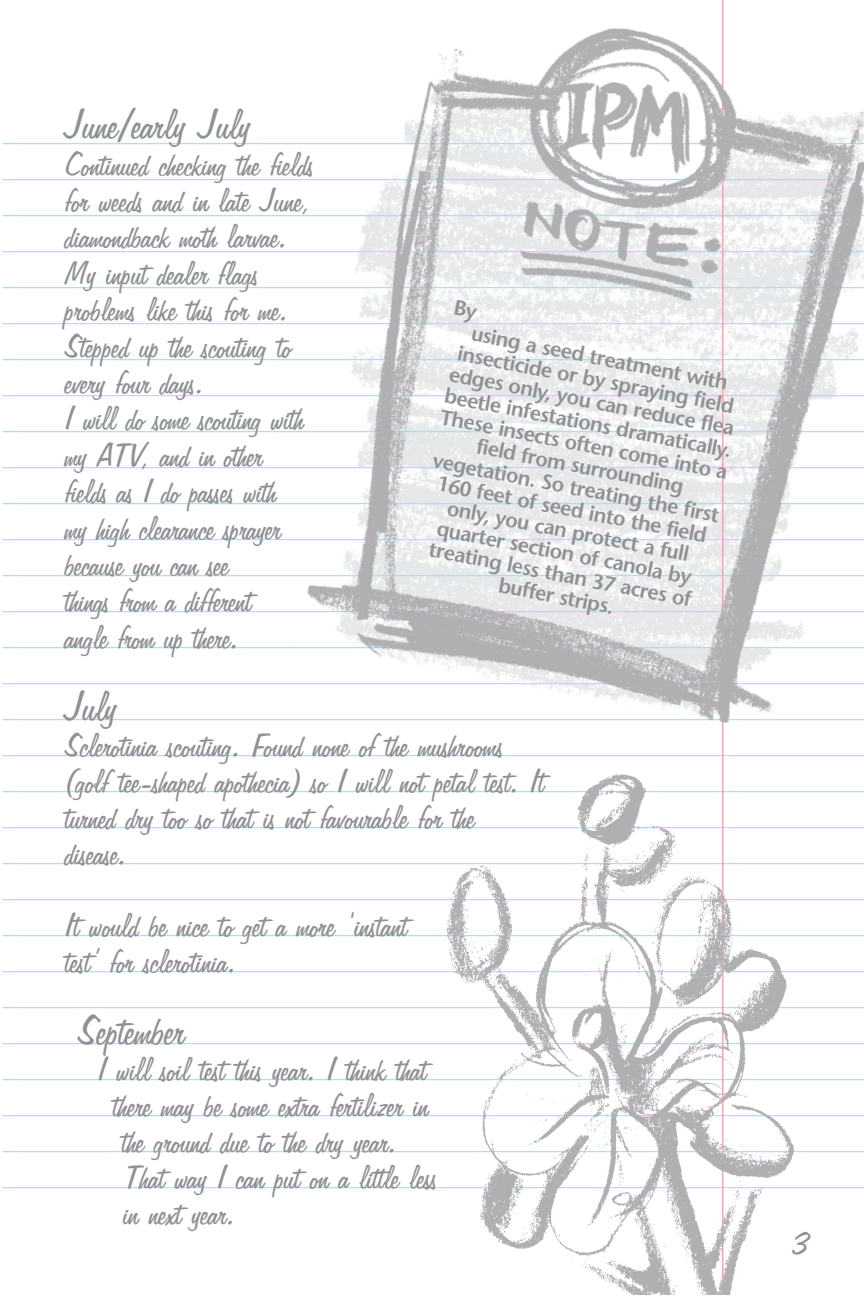
<style>
.page{position:relative;width:864px;height:1296px;background:#fff}
.page>*{position:absolute;margin:0;border:0;box-sizing:border-box;transform-origin:0 0}
.t1{font:48px "Freehand 575 BT Regular B";color:#919195}
.t2{font:38px/36.4px "Freehand 575 BT Regular B";color:#919195}
.t3{font:36px "Freehand 575 BT Regular B";color:#919195}
.t4{font:600 21px "Stone Sans";color:#919195}
</style>
<div class="page">
<hr style="left:3px;top:143px;width:861px;height:1px;background:#abe0f2">
<hr style="left:3px;top:179px;width:861px;height:1px;background:#abe0f2">
<hr style="left:3px;top:215px;width:861px;height:1px;background:#abe0f2">
<hr style="left:3px;top:251px;width:861px;height:1px;background:#abe0f2">
<hr style="left:3px;top:287px;width:861px;height:1px;background:#abe0f2">
<hr style="left:3px;top:323px;width:861px;height:1px;background:#abe0f2">
<hr style="left:3px;top:359px;width:861px;height:1px;background:#abe0f2">
<hr style="left:3px;top:395px;width:861px;height:1px;background:#abe0f2">
<hr style="left:3px;top:431px;width:861px;height:1px;background:#abe0f2">
<hr style="left:3px;top:467px;width:861px;height:1px;background:#abe0f2">
<hr style="left:3px;top:503px;width:861px;height:1px;background:#abe0f2">
<hr style="left:3px;top:539px;width:861px;height:1px;background:#abe0f2">
<hr style="left:3px;top:575px;width:861px;height:1px;background:#abe0f2">
<hr style="left:3px;top:611px;width:861px;height:1px;background:#abe0f2">
<hr style="left:3px;top:647px;width:861px;height:1px;background:#abe0f2">
<hr style="left:3px;top:683px;width:861px;height:1px;background:#abe0f2">
<hr style="left:3px;top:719px;width:861px;height:1px;background:#abe0f2">
<hr style="left:3px;top:755px;width:861px;height:1px;background:#abe0f2">
<hr style="left:3px;top:791px;width:861px;height:1px;background:#abe0f2">
<hr style="left:3px;top:827px;width:861px;height:1px;background:#abe0f2">
<hr style="left:3px;top:863px;width:861px;height:1px;background:#abe0f2">
<hr style="left:3px;top:899px;width:861px;height:1px;background:#abe0f2">
<hr style="left:3px;top:935px;width:861px;height:1px;background:#abe0f2">
<hr style="left:3px;top:971px;width:861px;height:1px;background:#abe0f2">
<hr style="left:3px;top:1007px;width:861px;height:1px;background:#abe0f2">
<hr style="left:3px;top:1043px;width:861px;height:1px;background:#abe0f2">
<hr style="left:3px;top:1079px;width:861px;height:1px;background:#abe0f2">
<hr style="left:3px;top:1115px;width:861px;height:1px;background:#abe0f2">
<hr style="left:3px;top:1151px;width:861px;height:1px;background:#abe0f2">
<hr style="left:3px;top:1187px;width:861px;height:1px;background:#abe0f2">
<img style="left:284px;top:0;width:580px;height:757px">
<img style="left:412px;top:739px;width:402px;height:556px">
<svg style="left:454px;top:300px;width:24px;height:24px"></svg>
<p class="t1" style="left:66px;top:94px;width:187px">June/early July</p>
<p class="t2" style="left:66px;top:143px;width:251px">Continued checking the fields for weeds and in late June, diamondback moth larvae.<br>My input dealer flags problems like this for me.<br>Stepped up the scouting to every four days.<br>I will do some scouting with my ATV, and in other fields as I do passes with<br>my high clearance sprayer because you can see<br>things from a different<br>angle from up there.</p>
<p class="t1" style="left:66px;top:675px;width:54px">July</p>
<p class="t2" style="left:66px;top:725px;width:481px">Sclerotinia scouting. Found none of the mushrooms (golf tee-shaped apothecia) so I will not petal test. It turned dry too so that is not favourable for the disease.</p>
<p class="t4" style="left:473px;top:325px;width:262px;rotate:11deg">using a seed treatment with</p>
<p class="t4" style="left:460px;top:345px;width:282px;rotate:11deg">insecticide or by spraying field</p>
<p class="t4" style="left:451px;top:365px;width:291px;rotate:11deg">edges only, you can reduce flea</p>
<p class="t4" style="left:446px;top:387px;width:293px;rotate:11deg">beetle infestations dramatically.</p>
<p class="t4" style="left:442px;top:408px;width:294px;rotate:11deg">These insects often come into a</p>
<p class="t4" style="left:478px;top:438px;width:212px;rotate:11deg">field from surrounding</p>
<p class="t4" style="left:435px;top:452px;width:292px;rotate:11deg">vegetation. So treating the first</p>
<p class="t4" style="left:439px;top:475px;width:276px;rotate:11deg">160 feet of seed into the field</p>
<p class="t4" style="left:449px;top:499px;width:247px;rotate:11deg">only, you can protect a full</p>
<p class="t4" style="left:439px;top:520px;width:260px;rotate:11deg">quarter section of canola by</p>
<p class="t4" style="left:431px;top:541px;width:268px;rotate:11deg">treating less than 37 acres of</p>
<p class="t4" style="left:500px;top:577px;width:119px;rotate:11deg">buffer strips.</p>
<p class="t2" style="left:66px;top:905px;width:344px">It would be nice to get a more ‘instant test’ for sclerotinia.</p>
<p class="t1" style="left:79px;top:999px;width:108px">September</p>
<p class="t2" style="left:114px;top:1049px;width:326px;text-indent:-15px">I will soil test this year. I think that there may be some extra fertilizer in the ground due to the dry year.<br>That way I can put on a little less in next year.</p>
<p class="t3" style="left:793px;top:1220px;width:19px">3</p>
</div>
